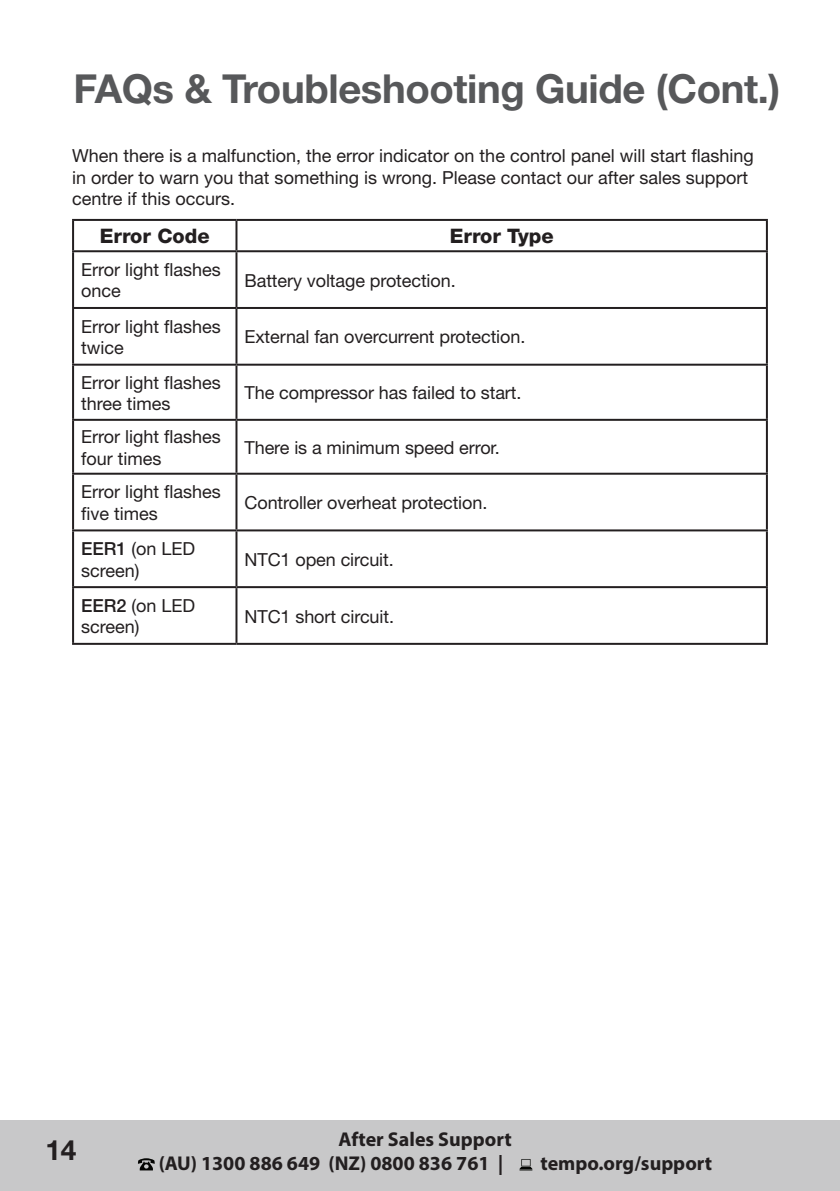
<style>
.page{position:relative;width:840px;height:1191px;background:#fff}
.page>*{position:absolute;margin:0;border:0;box-sizing:border-box;transform-origin:0 0}
.Heading{font:700 40px "Helvetica Neue";letter-spacing:-.01em;color:#57585a}
.t1{font:800 28px "Helvetica Neue";color:#231f20}
.t2{font:700 20px/24px "Myriad Pro";color:#231f20}
.Sub_Title{font:800 20px "Helvetica Neue";color:#231f20}
.body{font:18px/21.6px "Helvetica Neue";color:#231f20}
.s1{font-weight:500}
.s2{font-family:"Helvetica Neue LT Std";font-weight:700}
</style>
<div class="page">
<div style="left:0;top:1120px;width:839px;height:71px;background:#c8c8c9"></div>
<svg style="left:138px;top:1158px;width:17px;height:12px"></svg>
<svg style="left:519px;top:1159px;width:13px;height:11px"></svg>
<hr style="left:72px;top:219px;width:164px;height:2px;background:#231f20">
<hr style="left:72px;top:221px;width:2px;height:29px;background:#231f20">
<hr style="left:236px;top:219px;width:531px;height:2px;background:#231f20">
<hr style="left:235px;top:221px;width:2px;height:29px;background:#231f20">
<hr style="left:765px;top:221px;width:2px;height:29px;background:#231f20">
<hr style="left:72px;top:250px;width:164px;height:2px;background:#231f20">
<hr style="left:72px;top:252px;width:2px;height:55px;background:#231f20">
<hr style="left:236px;top:250px;width:531px;height:2px;background:#231f20">
<hr style="left:235px;top:252px;width:2px;height:55px;background:#231f20">
<hr style="left:765px;top:252px;width:2px;height:55px;background:#231f20">
<hr style="left:72px;top:307px;width:164px;height:2px;background:#231f20">
<hr style="left:72px;top:309px;width:2px;height:55px;background:#231f20">
<hr style="left:236px;top:307px;width:531px;height:2px;background:#231f20">
<hr style="left:235px;top:309px;width:2px;height:55px;background:#231f20">
<hr style="left:765px;top:309px;width:2px;height:55px;background:#231f20">
<hr style="left:72px;top:364px;width:164px;height:2px;background:#231f20">
<hr style="left:72px;top:366px;width:2px;height:53px;background:#231f20">
<hr style="left:236px;top:364px;width:531px;height:2px;background:#231f20">
<hr style="left:235px;top:366px;width:2px;height:53px;background:#231f20">
<hr style="left:765px;top:366px;width:2px;height:53px;background:#231f20">
<hr style="left:72px;top:419px;width:164px;height:2px;background:#231f20">
<hr style="left:72px;top:421px;width:2px;height:52px;background:#231f20">
<hr style="left:236px;top:419px;width:531px;height:2px;background:#231f20">
<hr style="left:235px;top:421px;width:2px;height:52px;background:#231f20">
<hr style="left:765px;top:421px;width:2px;height:52px;background:#231f20">
<hr style="left:72px;top:473px;width:164px;height:2px;background:#231f20">
<hr style="left:72px;top:475px;width:2px;height:54px;background:#231f20">
<hr style="left:236px;top:473px;width:531px;height:2px;background:#231f20">
<hr style="left:235px;top:475px;width:2px;height:54px;background:#231f20">
<hr style="left:765px;top:475px;width:2px;height:54px;background:#231f20">
<hr style="left:72px;top:529px;width:164px;height:2px;background:#231f20">
<hr style="left:72px;top:531px;width:2px;height:55px;background:#231f20">
<hr style="left:236px;top:529px;width:531px;height:2px;background:#231f20">
<hr style="left:235px;top:531px;width:2px;height:55px;background:#231f20">
<hr style="left:765px;top:531px;width:2px;height:55px;background:#231f20">
<hr style="left:72px;top:586px;width:164px;height:2px;background:#231f20">
<hr style="left:72px;top:588px;width:2px;height:55px;background:#231f20">
<hr style="left:236px;top:586px;width:531px;height:2px;background:#231f20">
<hr style="left:235px;top:588px;width:2px;height:55px;background:#231f20">
<hr style="left:765px;top:588px;width:2px;height:55px;background:#231f20">
<hr style="left:72px;top:643px;width:164px;height:2px;background:#231f20">
<hr style="left:236px;top:643px;width:531px;height:2px;background:#231f20">
<p class="Heading" style="left:73px;top:64px;width:707px">FAQs &amp; Troubleshooting Guide (Cont.)</p>
<p class="body" style="left:72px;top:145px;width:683px">When there is a malfunction, the error indicator on the control panel will start flashing in order to warn you that something is wrong. Please contact our after sales support centre if this occurs.</p>
<p class="Sub_Title" style="left:100px;top:224px;width:111px">Error Code</p>
<p class="Sub_Title" style="left:449px;top:224px;width:105px">Error Type</p>
<p class="body" style="left:81px;top:258px;width:141px">Error light flashes once</p>
<p class="body" style="left:244px;top:269px;width:213px">Battery voltage protection.</p>
<p class="body" style="left:81px;top:315px;width:141px">Error light flashes twice</p>
<p class="body" style="left:244px;top:326px;width:282px">External fan overcurrent protection.</p>
<p class="body" style="left:81px;top:371px;width:141px">Error light flashes three times</p>
<p class="body" style="left:244px;top:382px;width:278px">The compressor has failed to start.</p>
<p class="body" style="left:81px;top:425px;width:141px">Error light flashes four times</p>
<p class="body" style="left:244px;top:436px;width:257px">There is a minimum speed error.</p>
<p class="body" style="left:81px;top:481px;width:141px">Error light flashes five times</p>
<p class="body" style="left:244px;top:492px;width:244px">Controller overheat protection.</p>
<p class="body" style="left:81px;top:537px;width:116px"><span class="s1">EER1</span> (on LED screen)</p>
<p class="body" style="left:244px;top:548px;width:151px">NTC1 open circuit.</p>
<p class="body" style="left:81px;top:594px;width:116px"><span class="s1">EER2</span> (on LED screen)</p>
<p class="body" style="left:244px;top:605px;width:151px">NTC1 short circuit.</p>
<h2 class="t1" style="left:20px;top:1129px;width:58px">14<span class="s2">14</span></h2>
<p class="t2" style="left:159px;top:1127px;width:354px;text-indent:180px">After Sales Support (AU) 1300 886 649 (NZ) 0800 836 761 |</p>
<p class="t2" style="left:540px;top:1151px;width:173px">tempo.org/support</p>
</div>
